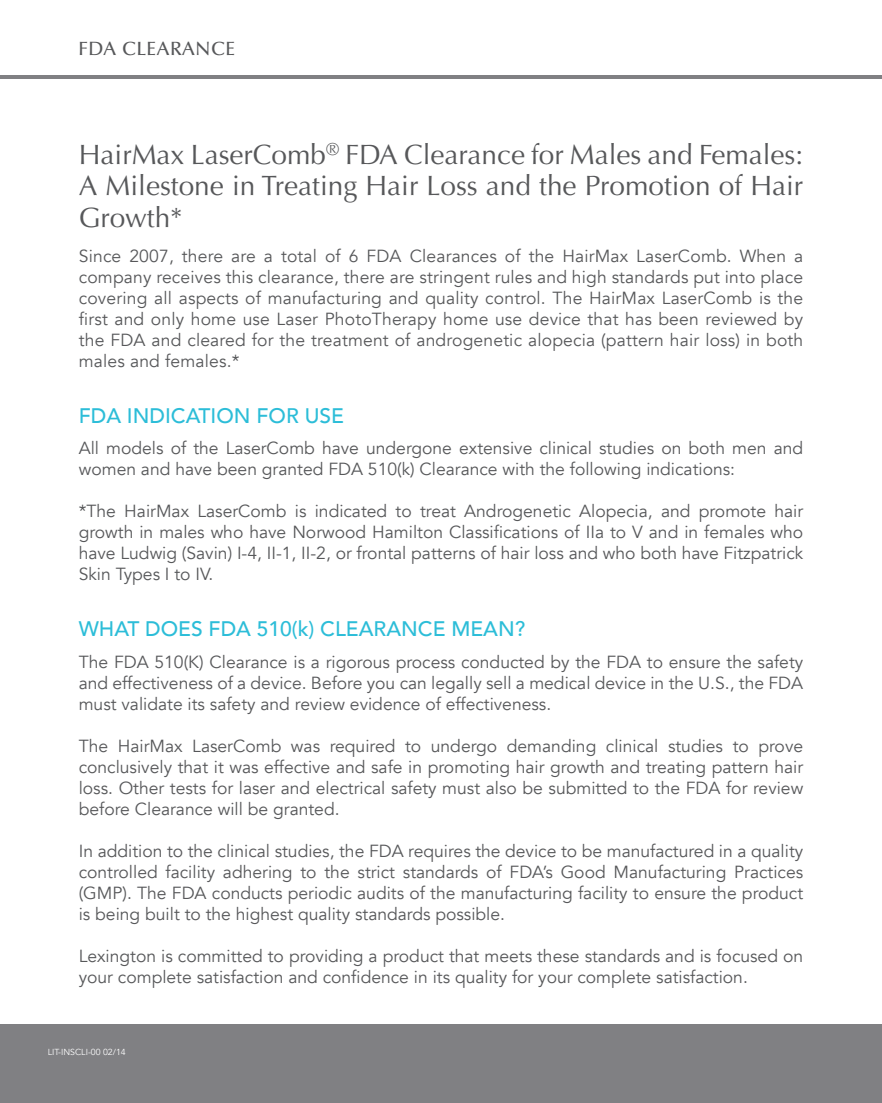
<style>
.page{position:relative;width:882px;height:1103px;background:#fff}
.page>*{position:absolute;margin:0;border:0;box-sizing:border-box;transform-origin:0 0}
.t1{font:28px/31.5px "Optima LT Std";color:#57585a;text-align:justify}
.t2{font:500 21px "Avenir";color:#2cbdd8}
.t3{font:500 19.25px "Optima LT Std";letter-spacing:.025em;color:#57585a}
.t4{font:17.5px/21px "Avenir";color:#57585a;text-align:justify}
.t5{font:8.75px "Avenir";color:#fff}
</style>
<div class="page">
<hr style="left:0;top:75px;width:882px;height:4px;background:#808083">
<div style="left:0;top:1024px;width:882px;height:78px;background:#808083"></div>
<p class="t3" style="left:78px;top:38px;width:158px">FDA CLEARANCE</p>
<h1 class="t1" style="left:79px;top:139px;width:726px">HairMax LaserComb<sup>®</sup> FDA Clearance for Males and Females:<br>A Milestone in Treating Hair Loss and the Promotion of Hair Growth*</h1>
<p class="t4" style="left:79px;top:246px;width:726px">Since 2007, there are a total of 6 FDA Clearances of the HairMax LaserComb. When a company receives this clearance, there are stringent rules and high standards put into place covering all aspects of manufacturing and quality control. The HairMax LaserComb is the first and only home use Laser PhotoTherapy home use device that has been reviewed by the FDA and cleared for the treatment of androgenetic alopecia (pattern hair loss) in both males and females.*</p>
<p class="t2" style="left:79px;top:397px;width:267px">FDA INDICATION FOR USE</p>
<p class="t4" style="left:79px;top:438px;width:726px">All models of the LaserComb have undergone extensive clinical studies on both men and women and have been granted FDA 510(k) Clearance with the following indications:</p>
<p class="t4" style="left:79px;top:501px;width:726px">*The HairMax LaserComb is indicated to treat Androgenetic Alopecia, and promote hair growth in males who have Norwood Hamilton Classifications of IIa to V and in females who have Ludwig (Savin) I-4, II-1, II-2, or frontal patterns of hair loss and who both have Fitzpatrick Skin Types I to IV.</p>
<p class="t2" style="left:79px;top:610px;width:448px">WHAT DOES FDA 510(k) CLEARANCE MEAN?</p>
<p class="t4" style="left:79px;top:651px;width:726px">The FDA 510(K) Clearance is a rigorous process conducted by the FDA to ensure the safety and effectiveness of a device. Before you can legally sell a medical device in the U.S., the FDA must validate its safety and review evidence of effectiveness.</p>
<p class="t4" style="left:79px;top:735px;width:726px">The HairMax LaserComb was required to undergo demanding clinical studies to prove conclusively that it was effective and safe in promoting hair growth and treating pattern hair loss. Other tests for laser and electrical safety must also be submitted to the FDA for review before Clearance will be granted.</p>
<p class="t4" style="left:79px;top:840px;width:726px">In addition to the clinical studies, the FDA requires the device to be manufactured in a quality controlled facility adhering to the strict standards of FDA’s Good Manufacturing Practices (GMP). The FDA conducts periodic audits of the manufacturing facility to ensure the product is being built to the highest quality standards possible.</p>
<p class="t4" style="left:79px;top:945px;width:726px">Lexington is committed to providing a product that meets these standards and is focused on your complete satisfaction and confidence in its quality for your complete satisfaction.</p>
<p class="t5" style="left:48px;top:1046px;width:80px">LIT-INSCLI-00 02/14</p>
</div>
